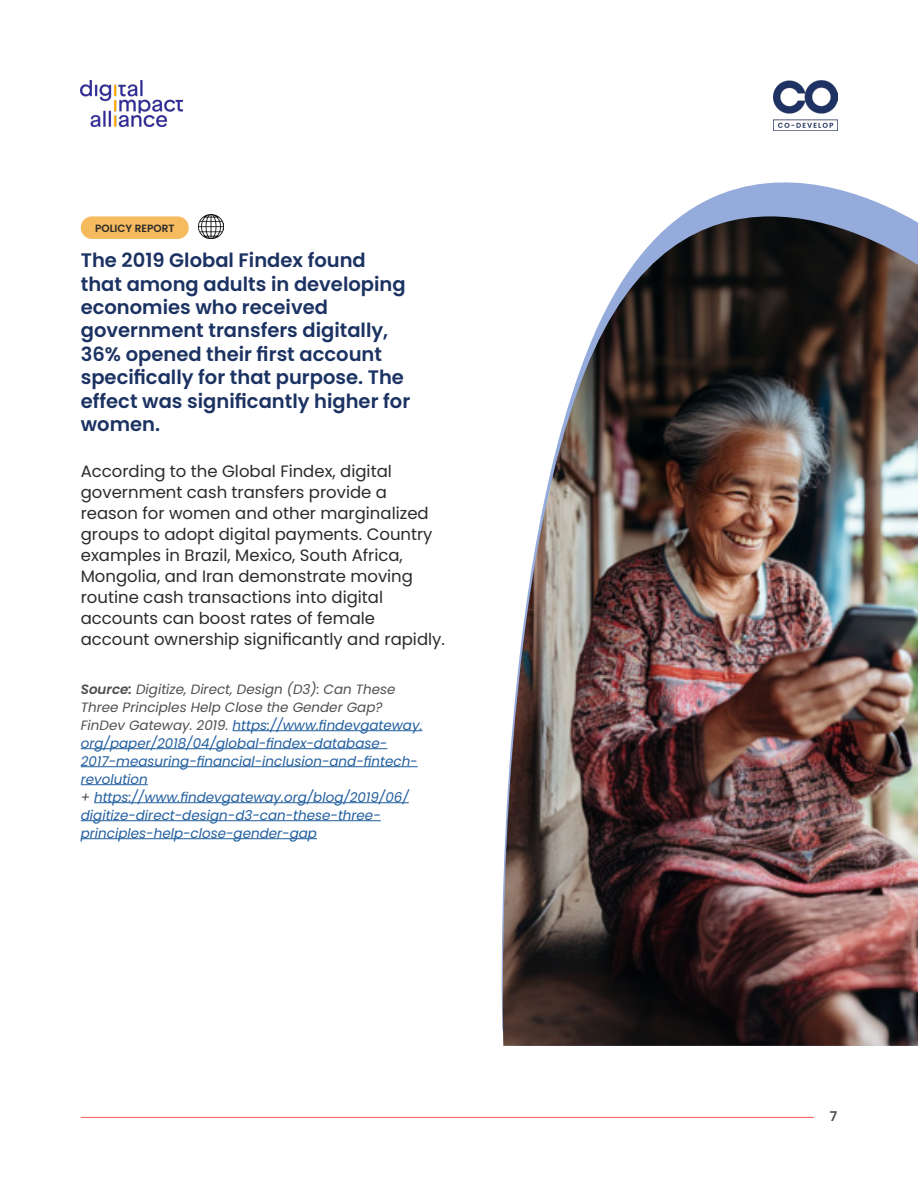
<style>
.page{position:relative;width:918px;height:1188px;background:#fff}
.page>*{position:absolute;margin:0;border:0;box-sizing:border-box;transform-origin:0 0}
.t1{font:600 19.5px/23.4px "Poppins";color:#1b3262}
.t2{font:16.5px/21px "Poppins";color:#2b2b2b}
.t3{font:italic 13.5px/18px "Poppins";color:#215e9e}
.t4{font:600 13.5px "Poppins";color:#4f4f4f}
.t5{font:600 10.5px "Poppins";color:#2b2b2b}
.s1{font-weight:600;color:#4f4f4f}
.s2{color:#4f4f4f}
</style>
<div class="page">
<hr style="left:0;top:0;width:918px;height:1px;background:#f6bb5f">
<hr style="left:81px;top:1117px;width:733px;height:1px;background:#f35853">
<img style="left:81px;top:81px;width:101px;height:45px">
<hr style="left:233px;top:730px;width:190px;height:1px;background:#215e9e">
<hr style="left:81px;top:748px;width:306px;height:1px;background:#215e9e">
<hr style="left:81px;top:766px;width:337px;height:1px;background:#215e9e">
<hr style="left:81px;top:784px;width:67px;height:1px;background:#215e9e">
<hr style="left:94px;top:802px;width:315px;height:1px;background:#215e9e">
<hr style="left:81px;top:820px;width:300px;height:1px;background:#215e9e">
<hr style="left:81px;top:838px;width:236px;height:1px;background:#215e9e">
<div style="left:81px;top:216px;width:108px;height:23px;background:#f6bb5f;border-radius:11px"></div>
<svg style="left:681px;top:80px;width:225px;height:136px"></svg>
<img style="left:501px;top:216px;width:417px;height:830px">
<img style="left:199px;top:214px;width:25px;height:25px">
<p class="t5" style="left:95px;top:222px;width:81px">POLICY REPORT</p>
<h1 class="t1" style="left:81px;top:249px;width:331px">The 2019 Global Findex found that among adults in developing economies who received government transfers digitally,<br>36% opened their first account specifically for that purpose. The effect was significantly higher for women.</h1>
<p class="t2" style="left:81px;top:461px;width:366px">According to the Global Findex, digital government cash transfers provide a reason for women and other marginalized groups to adopt digital payments. Country examples in Brazil, Mexico, South Africa, Mongolia, and Iran demonstrate moving routine cash transactions into digital accounts can boost rates of female account ownership significantly and rapidly.</p>
<p class="t3" style="left:81px;top:680px;width:343px"><span class="s1">Source:</span> <span class="s2">Digitize, Direct, Design (D3): Can These Three Principles Help Close the Gender Gap?<br>FinDev Gateway. 2019.</span> https://www.findevgateway. org/paper/2018/04/global-findex-database-2017-measuring-financial-inclusion-and-fintech&shy;revolution<br><span class="s2">+</span> https://www.findevgateway.org/blog/2019/06/ digitize-direct-design-d3-can-these-three&shy;principles-help-close-gender-gap</p>
<p class="t4" style="left:830px;top:1109px;width:9px">7</p>
</div>
